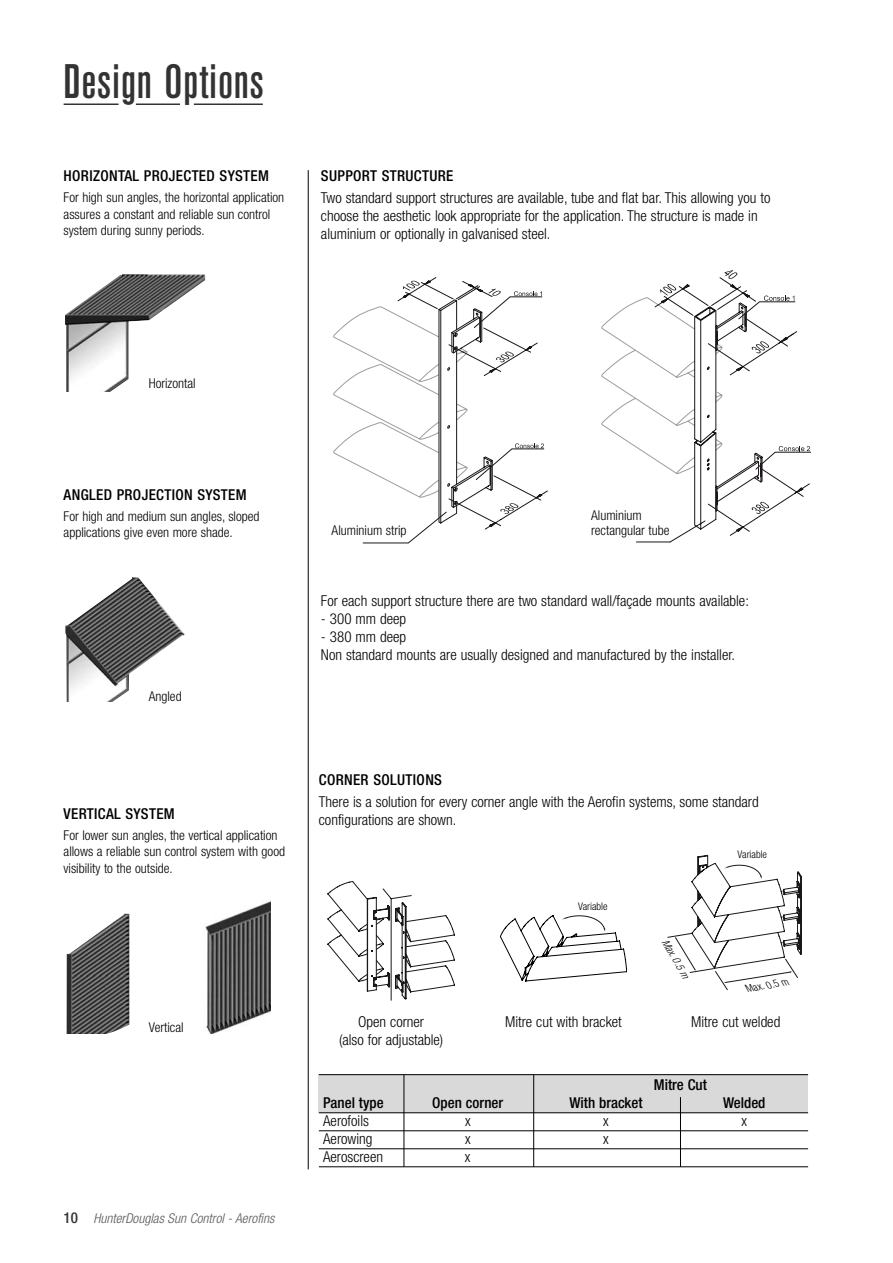
<style>
.page{position:relative;width:893px;height:1263px;background:#fff}
.page>*{position:absolute;margin:0;border:0;box-sizing:border-box;transform-origin:0 0}
.t1{font:500 condensed 48px "Akzidenz Grotesk BE";letter-spacing:.02em;color:#333}
.t2{font:300 condensed 15px/18px "Helvetica Neue";color:#000}
.t3{font:500 condensed 15px "Helvetica Neue";letter-spacing:.025em;color:#000}
.t4{font:500 condensed 15px "Helvetica Neue";color:#000}
.t5{font:300 condensed 13.5px/16.5px "Helvetica Neue";color:#000}
.t6{font:italic 300 condensed 13.5px "Helvetica Neue";color:#595959}
.t7{font:300 condensed 10.5px "Helvetica Neue";color:#000}
.t8{font:italic 300 condensed 10.5px "Helvetica Neue";color:#000}
.s1{font-weight:500;font-style:normal;font-size:15px;color:#333}
</style>
<div class="page">
<img style="left:65px;top:274px;width:141px;height:117px">
<img style="left:65px;top:577px;width:120px;height:125px">
<img style="left:66px;top:913px;width:64px;height:120px">
<img style="left:205px;top:901px;width:65px;height:132px">
<svg style="left:328px;top:881px;width:126px;height:119px"></svg>
<svg style="left:500px;top:915px;width:126px;height:66px"></svg>
<svg style="left:667px;top:855px;width:134px;height:135px"></svg>
<hr style="left:64px;top:104px;width:54px;height:1px;background:#333">
<hr style="left:136px;top:104px;width:44px;height:1px;background:#333">
<hr style="left:194px;top:104px;width:69px;height:1px;background:#333">
<hr style="left:308px;top:170px;width:1px;height:999px;background:#000">
<div style="left:319px;top:1075px;width:489px;height:38px;background:#d9d9d9"></div>
<hr style="left:319px;top:1074px;width:489px;height:1px;background:#000">
<hr style="left:319px;top:1112px;width:489px;height:1px;background:#000">
<hr style="left:319px;top:1130px;width:489px;height:1px;background:#000">
<hr style="left:319px;top:1148px;width:489px;height:1px;background:#000">
<hr style="left:319px;top:1166px;width:489px;height:1px;background:#000">
<hr style="left:403px;top:1075px;width:1px;height:92px;background:#000">
<hr style="left:533px;top:1075px;width:1px;height:92px;background:#000">
<hr style="left:680px;top:1097px;width:1px;height:70px;background:#000">
<svg style="left:333px;top:277px;width:215px;height:267px"></svg>
<svg style="left:601px;top:270px;width:210px;height:273px"></svg>
<h1 class="t1" style="left:64px;top:64px;width:202px">Design Options</h1>
<p class="t3" style="left:64px;top:170px;width:207px">HORIZONTAL PROJECTED SYSTEM</p>
<p class="t5" style="left:64px;top:190px;width:222px">For high sun angles, the horizontal application assures a constant and reliable sun control system during sunny periods.</p>
<p class="t3" style="left:321px;top:170px;width:134px">SUPPORT STRUCTURE</p>
<p class="t2" style="left:321px;top:190px;width:451px">Two standard support structures are available, tube and flat bar. This allowing you to choose the aesthetic look appropriate for the application. The structure is made in aluminium or optionally in galvanised steel.</p>
<p class="t5" style="left:149px;top:376px;width:48px">Horizontal</p>
<p class="t3" style="left:64px;top:489px;width:184px">ANGLED PROJECTION SYSTEM</p>
<p class="t5" style="left:64px;top:509px;width:197px">For high and medium sun angles, sloped applications give even more shade.</p>
<p class="t5" style="left:149px;top:689px;width:34px">Angled</p>
<p class="t3" style="left:64px;top:808px;width:113px">VERTICAL SYSTEM</p>
<p class="t5" style="left:64px;top:828px;width:223px">For lower sun angles, the vertical application allows a reliable sun control system with good visibility to the outside.</p>
<p class="t5" style="left:331px;top:523px;width:76px">Aluminium strip</p>
<p class="t5" style="left:591px;top:509px;width:80px;line-height:15px">Aluminium rectangular tube</p>
<p class="t2" style="left:321px;top:593px;width:429px">For each support structure there are two standard wall/façade mounts available:</p>
<p class="t2" style="left:321px;top:611px;width:87px">- 300 mm deep</p>
<p class="t2" style="left:321px;top:629px;width:415px">- 380 mm deep<br>Non standard mounts are usually designed and manufactured by the installer.</p>
<p class="t3" style="left:319px;top:774px;width:125px">CORNER SOLUTIONS</p>
<p class="t2" style="left:319px;top:794px;width:441px">There is a solution for every corner angle with the Aerofin systems, some standard configurations are shown.</p>
<p class="t7" style="left:578px;top:902px;width:31px">Variable</p>
<p class="t8" style="left:668px;top:938px;width:44px;rotate:60deg">Max. 0.5 m</p>
<p class="t7" style="left:737px;top:850px;width:31px">Variable</p>
<p class="t8" style="left:746px;top:984px;width:44px;rotate:-9deg">Max. 0.5 m</p>
<p class="t5" style="left:149px;top:1020px;width:36px">Vertical</p>
<p class="t2" style="left:358px;top:1014px;width:67px">Open corner</p>
<p class="t2" style="left:505px;top:1014px;width:118px">Mitre cut with bracket</p>
<p class="t2" style="left:691px;top:1014px;width:91px">Mitre cut welded</p>
<p class="t2" style="left:339px;top:1032px;width:106px">(also for adjustable)</p>
<p class="t4" style="left:654px;top:1079px;width:54px">Mitre Cut</p>
<p class="t6" style="left:64px;top:1213px;width:215px"><span class="s1">1 0</span> HunterDouglas Sun Control -Aerofins</p>
<p class="t4" style="left:323px;top:1097px;width:62px">Panel type</p>
<p class="t4" style="left:432px;top:1097px;width:72px">Open corner</p>
<p class="t4" style="left:569px;top:1097px;width:75px">With bracket</p>
<p class="t3" style="left:723px;top:1097px;width:44px">Welded</p>
<p class="t2" style="left:323px;top:1113px;width:47px">Aerofoils</p>
<p class="t2" style="left:465px;top:1113px;width:7px">x</p>
<p class="t2" style="left:603px;top:1113px;width:7px">x</p>
<p class="t2" style="left:741px;top:1113px;width:7px">x</p>
<p class="t2" style="left:323px;top:1131px;width:51px">Aerowing</p>
<p class="t2" style="left:465px;top:1131px;width:7px">x</p>
<p class="t2" style="left:603px;top:1131px;width:7px">x</p>
<p class="t2" style="left:323px;top:1149px;width:61px">Aeroscreen</p>
<p class="t2" style="left:465px;top:1149px;width:7px">x</p>
</div>
